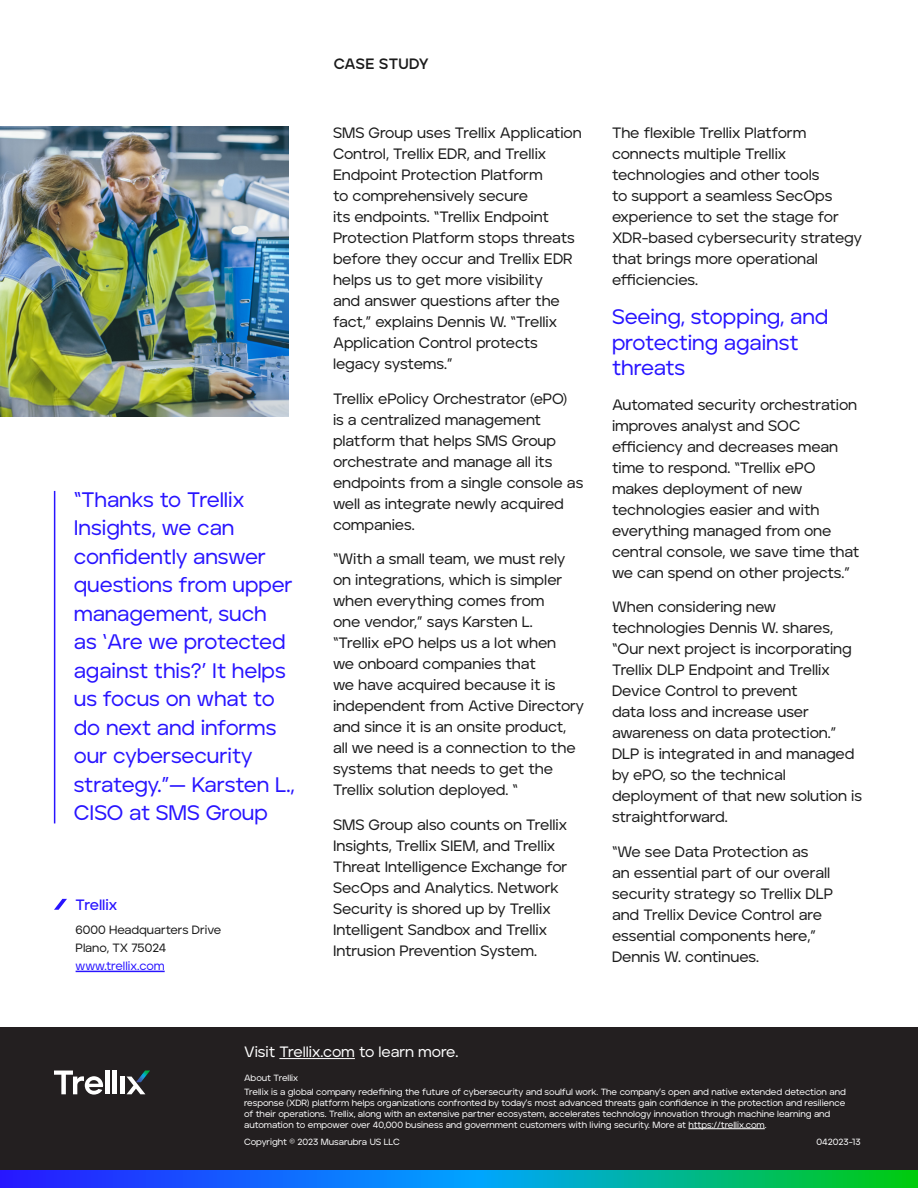
<style>
.page{position:relative;width:918px;height:1188px;background:#fff}
.page>*{position:absolute;margin:0;border:0;box-sizing:border-box;transform-origin:0 0}
.CALLOUT_-_Med_-_16_2{font:500 21px/28.5px "Aventa";letter-spacing:-.005em;color:#2814ff}
.HEADING_2_-_Med_-_14{font:500 21px/25.5px "Aventa";letter-spacing:-.005em;color:#2814ff}
.BODY__INTRO_-_Med{font:500 15px/21px "Aventa";letter-spacing:-.005em;color:#1a1a1a}
.HEADING_2_-_Med_-_14-2{font:500 15px/21px "Aventa";letter-spacing:-.005em;color:#1a1a1a}
.t1{font:500 15px "Aventa";color:#fff}
.HEADER_-_Bold_-_10_1{font:700 15px "Aventa";letter-spacing:.02em;color:#1a1a1a}
.SIDEBAR__HEADING_1{font:600 15px "Aventa";color:#2814ff}
.SIDEBAR__BODY_-_Med{font:12px/18px "Aventa Variable";color:#1a1a1a}
.t2{font:500 9px/10.8px "Aventa";letter-spacing:-.005em;color:#fff}
.s1{color:#2814ff}
</style>
<div class="page">
<hr style="left:54px;top:491px;width:1px;height:332px;background:#2814ff">
<div style="left:0;top:1028px;width:918px;height:160px;background:#231f20"></div>
<svg style="left:54px;top:1071px;width:49px;height:24px"></svg>
<hr style="left:105px;top:1071px;width:4px;height:23px;background:#fff">
<hr style="left:113px;top:1071px;width:4px;height:23px;background:#fff">
<hr style="left:120px;top:1077px;width:4px;height:17px;background:#fff">
<svg style="left:127px;top:1071px;width:23px;height:23px"></svg>
<svg style="left:0;top:1170px;width:918px;height:18px;background:#0a88c4"></svg>
<hr style="left:279px;top:1058px;width:76px;height:1px;background:#fff">
<hr style="left:689px;top:1128px;width:76px;height:1px;background:#fff">
<hr style="left:76px;top:971px;width:89px;height:1px;background:#2814ff">
<svg style="left:54px;top:899px;width:13px;height:11px"></svg>
<img style="left:0;top:126px;width:288px;height:291px">
<p class="CALLOUT_-_Med_-_16_2" style="left:74px;top:485px;width:222px">“Thanks to Trellix<br>Insights, we can confidently answer questions from upper management, such as ‘Are we protected against this?’ It helps us focus on what to do next and informs our cybersecurity strategy.”— Karsten L.,<br>CISO at SMS Group</p>
<p class="SIDEBAR__HEADING_1" style="left:76px;top:895px;width:43px">Trellix</p>
<p class="SIDEBAR__BODY_-_Med" style="left:76px;top:921px;width:147px">6000 Headquarters Drive<br>Plano, TX 75024 <span class="s1">www.trellix.com</span></p>
<p class="HEADER_-_Bold_-_10_1" style="left:334px;top:54px;width:97px">CASE STUDY</p>
<p class="BODY__INTRO_-_Med" style="left:333px;top:122px;width:250px">SMS Group uses Trellix Application<br>Control, Trellix EDR, and Trellix<br>Endpoint Protection Platform<br>to comprehensively secure<br>its endpoints. “Trellix Endpoint<br>Protection Platform stops threats before they occur and Trellix EDR helps us to get more visibility<br>and answer questions after the fact,” explains Dennis W. “Trellix<br>Application Control protects legacy systems.”</p>
<p class="BODY__INTRO_-_Med" style="left:333px;top:388px;width:252px">Trellix ePolicy Orchestrator (ePO)<br>is a centralized management platform that helps SMS Group orchestrate and manage all its endpoints from a single console as well as integrate newly acquired companies.</p>
<p class="BODY__INTRO_-_Med" style="left:333px;top:548px;width:253px">“With a small team, we must rely on integrations, which is simpler when everything comes from<br>one vendor,” says Karsten L.<br>“Trellix ePO helps us a lot when<br>we onboard companies that<br>we have acquired because it is independent from Active Directory and since it is an onsite product, all we need is a connection to the systems that needs to get the<br>Trellix solution deployed. “</p>
<p class="BODY__INTRO_-_Med" style="left:333px;top:814px;width:236px">SMS Group also counts on Trellix<br>Insights, Trellix SIEM, and Trellix<br>Threat Intelligence Exchange for<br>SecOps and Analytics. Network<br>Security is shored up by Trellix<br>Intelligent Sandbox and Trellix<br>Intrusion Prevention System.</p>
<p class="BODY__INTRO_-_Med" style="left:612px;top:122px;width:251px">The flexible Trellix Platform connects multiple Trellix technologies and other tools<br>to support a seamless SecOps experience to set the stage for<br>XDR-based cybersecurity strategy that brings more operational efficiencies.</p>
<p class="HEADING_2_-_Med_-_14" style="left:612px;top:304px;width:218px">Seeing, stopping, and protecting against threats</p>
<p class="HEADING_2_-_Med_-_14-2" style="left:612px;top:394px;width:249px">Automated security orchestration improves analyst and SOC efficiency and decreases mean time to respond. “Trellix ePO makes deployment of new technologies easier and with everything managed from one central console, we save time that we can spend on other projects.”</p>
<p class="HEADING_2_-_Med_-_14-2" style="left:612px;top:596px;width:252px">When considering new technologies Dennis W. shares, “Our next project is incorporating<br>Trellix DLP Endpoint and Trellix<br>Device Control to prevent<br>data loss and increase user awareness on data protection.”<br>DLP is integrated in and managed by ePO, so the technical deployment of that new solution is straightforward.</p>
<p class="HEADING_2_-_Med_-_14-2" style="left:612px;top:841px;width:223px">“We see Data Protection as<br>an essential part of our overall security strategy so Trellix DLP and Trellix Device Control are essential components here,”<br>Dennis W. continues.</p>
<p class="t1" style="left:244px;top:1043px;width:216px">Visit Trellix.com to learn more.</p>
<p class="t2" style="left:244px;top:1073px;width:56px">About Trellix</p>
<p class="t2" style="left:244px;top:1087px;width:603px">Trellix is a global company redefining the future of cybersecurity and soulful work. The company’s open and native extended detection and response (XDR) platform helps organizations confronted by today’s most advanced threats gain confidence in the protection and resilience of their operations. Trellix, along with an extensive partner ecosystem, accelerates technology innovation through machine learning and automation to empower over 40,000 business and government customers with living security. More at https://trellix.com.</p>
<p class="t2" style="left:244px;top:1137px;width:157px">Copyright © 2023 Musarubra US LLC</p>
<p class="t2" style="left:817px;top:1137px;width:46px">042023-13</p>
</div>
